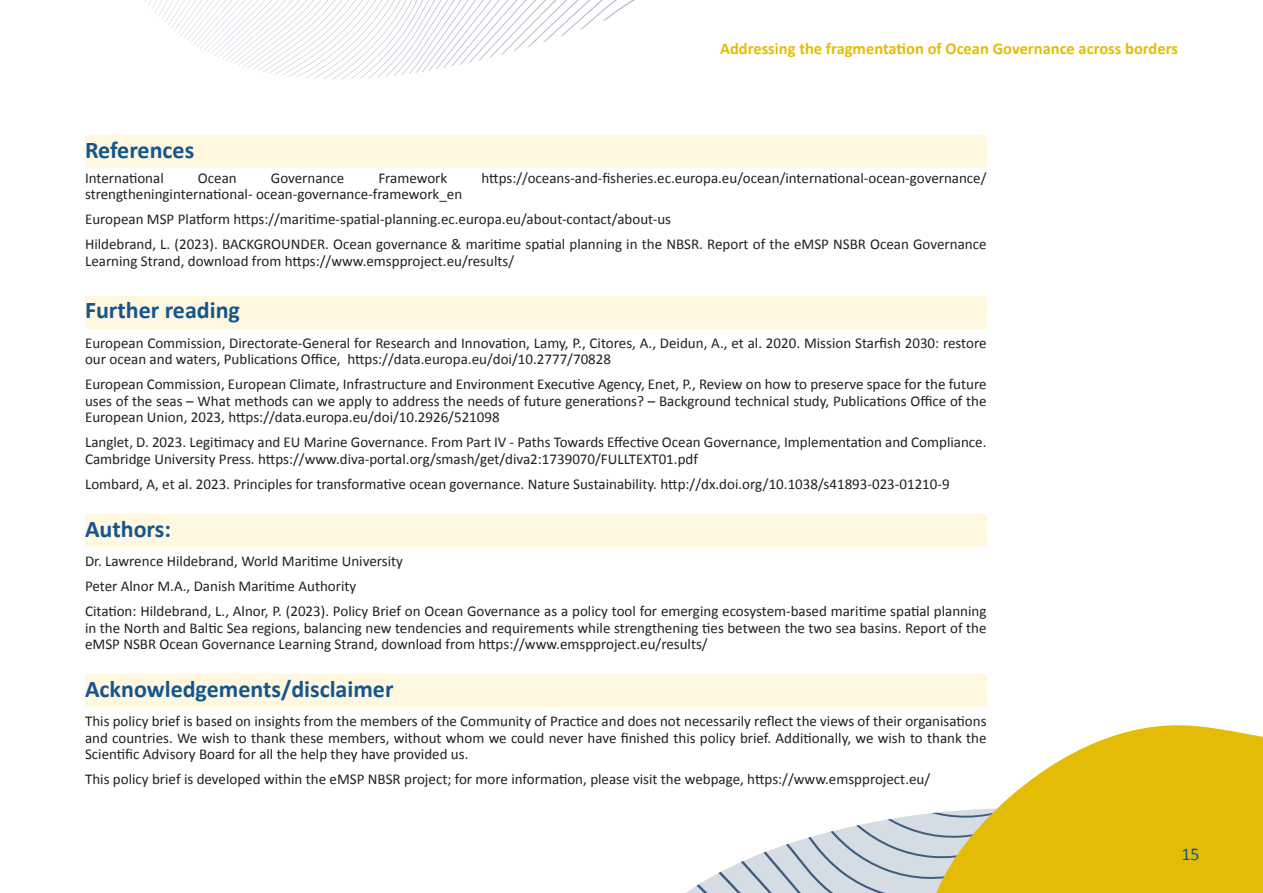
<style>
.page{position:relative;width:1263px;height:893px;background:#fff}
.page>*{position:absolute;margin:0;border:0;box-sizing:border-box;transform-origin:0 0}
.t1{font:700 24px "Calibri";color:#13568e}
.t2{font:18px "Calibri";color:#13568e}
.t3{font:700 16.5px "Calibri";color:#e5bc05}
.t4{font:15px/16.5px "Calibri";color:#231f20}
</style>
<div class="page">
<svg style="left:686px;top:815px;width:230px;height:78px"></svg>
<svg style="left:916px;top:674px;width:347px;height:219px;fill:#e5bc05"></svg>
<div style="left:85px;top:136px;width:901px;height:32px;background:#fff7e0"></div>
<div style="left:85px;top:296px;width:901px;height:32px;background:#fff7e0"></div>
<div style="left:85px;top:514px;width:901px;height:33px;background:#fff7e0"></div>
<div style="left:85px;top:675px;width:901px;height:32px;background:#fff7e0"></div>
<svg style="left:144px;top:0;width:491px;height:80px"></svg>
<p class="t3" style="left:720px;top:37px;width:459px">Addressing the fragmentation of Ocean Governance across borders</p>
<h1 class="t1" style="left:85px;top:133px;width:111px">References</h1>
<p class="t4" style="left:85px;top:169px;width:80px">International</p>
<p class="t4" style="left:198px;top:169px;width:40px">Ocean</p>
<p class="t4" style="left:271px;top:169px;width:75px">Governance</p>
<p class="t4" style="left:378px;top:169px;width:70px">Framework</p>
<p class="t4" style="left:481px;top:169px;width:507px">https://oceans-and-fisheries.ec.europa.eu/ocean/international-ocean-governance/</p>
<p class="t4" style="left:85px;top:181px;width:903px;line-height:25px">strengtheninginternational- ocean-governance-framework_en<br>European MSP Platform https://maritime-spatial-planning.ec.europa.eu/about-contact/about-us<br>Hildebrand, L. (2023). BACKGROUNDER. Ocean governance &amp; maritime spatial planning in the NBSR. Report of the eMSP NSBR Ocean Governance</p>
<p class="t4" style="left:85px;top:252px;width:431px">Learning Strand, download from https://www.emspproject.eu/results/</p>
<h1 class="t1" style="left:85px;top:293px;width:156px">Further reading</h1>
<p class="t4" style="left:85px;top:334px;width:903px">European Commission, Directorate-General for Research and Innovation, Lamy, P., Citores, A., Deidun, A., et al. 2020. Mission Starfish 2030: restore our ocean and waters, Publications Office, https://data.europa.eu/doi/10.2777/70828</p>
<p class="t4" style="left:85px;top:375px;width:903px;text-align:justify">European Commission, European Climate, Infrastructure and Environment Executive Agency, Enet, P., Review on how to preserve space for the future uses of the seas – What methods can we apply to address the needs of future generations? – Background technical study, Publications Office of the European Union, 2023, https://data.europa.eu/doi/10.2926/521098</p>
<p class="t4" style="left:85px;top:433px;width:903px">Langlet, D. 2023. Legitimacy and EU Marine Governance. From Part IV - Paths Towards Effective Ocean Governance, Implementation and Compliance.<br>Cambridge University Press. https://www.diva-portal.org/smash/get/diva2:1739070/FULLTEXT01.pdf</p>
<p class="t4" style="left:85px;top:475px;width:866px">Lombard, A, et al. 2023. Principles for transformative ocean governance. Nature Sustainability. http://dx.doi.org/10.1038/s41893-023-01210-9</p>
<h1 class="t1" style="left:85px;top:512px;width:87px">Authors:</h1>
<p class="t4" style="left:85px;top:548px;width:903px;line-height:25px">Dr. Lawrence Hildebrand, World Maritime University<br>Peter Alnor M.A., Danish Maritime Authority<br>Citation: Hildebrand, L., Alnor, P. (2023). Policy Brief on Ocean Governance as a policy tool for emerging ecosystem-based maritime spatial planning</p>
<p class="t4" style="left:85px;top:619px;width:903px">in the North and Baltic Sea regions, balancing new tendencies and requirements while strengthening ties between the two sea basins. Report of the eMSP NSBR Ocean Governance Learning Strand, download from https://www.emspproject.eu/results/</p>
<h1 class="t1" style="left:85px;top:672px;width:310px">Acknowledgements/disclaimer</h1>
<p class="t4" style="left:85px;top:713px;width:903px;text-align:justify">This policy brief is based on insights from the members of the Community of Practice and does not necessarily reflect the views of their organisations and countries. We wish to thank these members, without whom we could never have finished this policy brief. Additionally, we wish to thank the Scientific Advisory Board for all the help they have provided us.</p>
<p class="t4" style="left:85px;top:771px;width:847px">This policy brief is developed within the eMSP NBSR project; for more information, please visit the webpage, https://www.emspproject.eu/</p>
<p class="t2" style="left:1181px;top:841px;width:20px">15</p>
</div>
